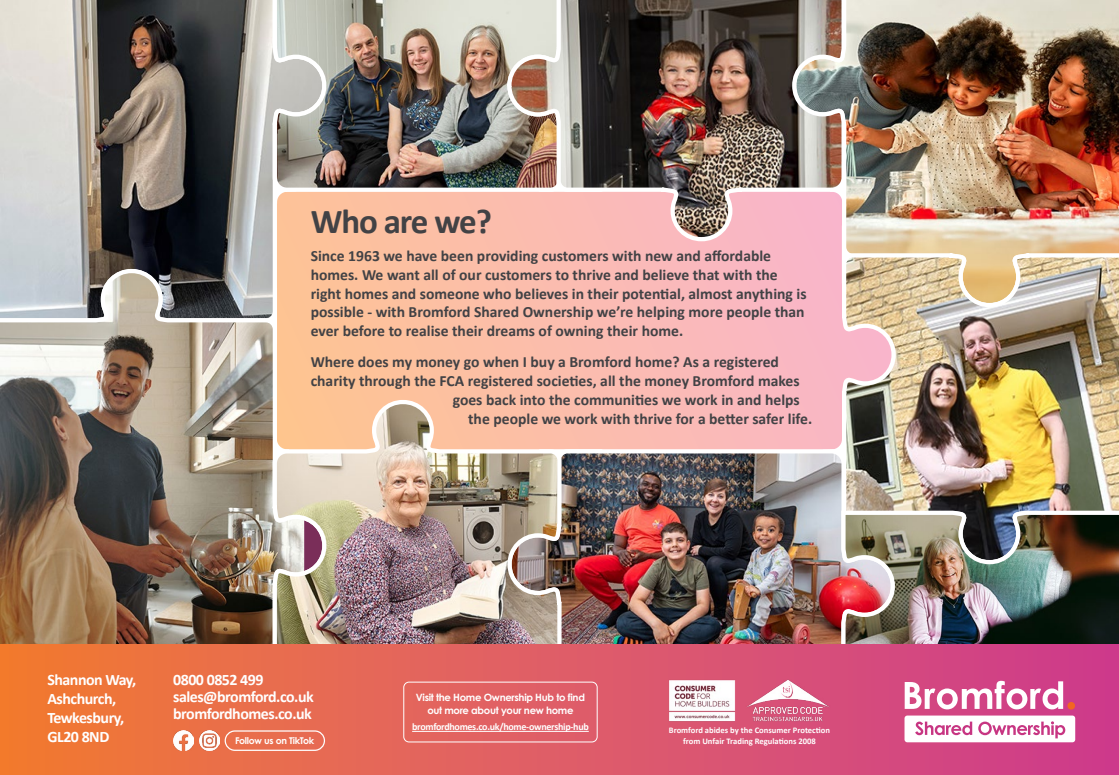
<style>
.page{position:relative;width:1119px;height:775px;background:#fff}
.page>*{position:absolute;margin:0;border:0;box-sizing:border-box;transform-origin:0 0}
.LHS_Title{font:700 35px "Calibri";letter-spacing:-.03em;color:#424245}
.Back_Page_P{font:700 15.94px "Calibri";letter-spacing:-.03em;color:#fff}
.Bold_Text{font:700 15.62px/18.8px "Calibri";color:#424245}
.Back_Page_P-2{font:700 10.06px/12.9px "Century Gothic Pro";letter-spacing:-.03em;color:#fff;text-align:center}
.Back_Page_P-3{font:700 10.06px "Calibri";letter-spacing:-.03em;color:#fff}
.Back_Page_P-4{font:700 9.38px "Century Gothic Pro";letter-spacing:-.03em;color:#fff}
.Dislaimer{font:700 8.62px/11.6px "Calibri";color:#fff;text-align:center}
</style>
<div class="page">
<svg style="left:329px;top:194px;width:509px;height:253px;background:#fbbcaf"></svg>
<svg style="left:826px;top:435px;width:12px;height:12px"></svg>
<div style="left:790px;top:243px;width:48px;height:66px;background:#f9b6c8"></div>
<svg style="left:0;top:0;width:329px;height:267px;background:#8b857f"></svg>
<img style="left:0;top:267px;width:329px;height:377px">
<img style="left:564px;top:447px;width:274px;height:197px">
<img style="left:838px;top:0;width:281px;height:644px">
<img style="left:270px;top:402px;width:294px;height:242px">
<img style="left:270px;top:0;width:235px;height:194px">
<img style="left:505px;top:0;width:343px;height:243px">
<div style="left:0;top:644px;width:1119px;height:131px;background:linear-gradient(to right,#f27c36,#cd3d93)"></div>
<img style="left:173px;top:731px;width:20px;height:20px">
<img style="left:199px;top:731px;width:20px;height:20px">
<div style="left:225px;top:731px;width:99px;height:19px;background:#e86d4e;border-radius:10px"></div>
<div style="left:225px;top:730px;width:100px;height:21px;border:1px solid #fff;border-radius:10px"></div>
<div style="left:404px;top:682px;width:193px;height:60px;background:#e16164"></div>
<hr style="left:412px;top:731px;width:177px;height:1px;background:#fff">
<div style="left:403px;top:682px;width:194px;height:60px;border:1px solid #fff;border-radius:5px"></div>
<img style="left:668px;top:680px;width:67px;height:41px">
<img style="left:745px;top:680px;width:86px;height:41px">
<svg style="left:904px;top:681px;width:159px;height:28px"></svg>
<div style="left:1067px;top:702px;width:8px;height:8px;background:#f26522;border-radius:50%"></div>
<div style="left:904px;top:716px;width:171px;height:26px;background:#fff;border-radius:3px"></div>
<svg style="left:915px;top:722px;width:57px;height:13px"></svg>
<svg style="left:978px;top:721px;width:87px;height:17px"></svg>
<h1 class="LHS_Title" style="left:311px;top:197px;width:183px">Who are we?</h1>
<p class="Bold_Text" style="left:311px;top:246px;width:497px">Since 1963 we have been providing customers with new and affordable homes. We want all of our customers to thrive and believe that with the right homes and someone who believes in their potential, almost anything is possible - with Bromford Shared Ownership we’re helping more people than ever before to realise their dreams of owning their home.</p>
<p class="Bold_Text" style="left:311px;top:352px;width:470px">Where does my money go when I buy a Bromford home? As a registered</p>
<p class="Bold_Text" style="left:311px;top:371px;width:490px">charity through the FCA registered societies, all the money Bromford makes</p>
<p class="Bold_Text" style="left:453px;top:390px;width:348px">goes back into the communities we work in and helps</p>
<p class="Bold_Text" style="left:468px;top:409px;width:346px">the people we work with thrive for a better safer life.</p>
<p class="Back_Page_P" style="left:47px;top:669px;width:90px">Shannon Way,</p>
<p class="Back_Page_P" style="left:47px;top:688px;width:70px">Ashchurch,</p>
<p class="Back_Page_P" style="left:47px;top:707px;width:78px">Tewkesbury,</p>
<p class="Back_Page_P" style="left:47px;top:726px;width:63px">GL20 8ND</p>
<p class="Back_Page_P" style="left:173px;top:669px;width:92px">0800 0852 499</p>
<p class="Back_Page_P" style="left:173px;top:685px;width:142px">sales@bromford.co.uk</p>
<p class="Back_Page_P" style="left:173px;top:702px;width:140px">bromfordhomes.co.uk</p>
<p class="Back_Page_P-4" style="left:235px;top:735px;width:81px">Follow us on TikTok</p>
<p class="Back_Page_P-2" style="left:416px;top:691px;width:171px">Visit the Home Ownership Hub to find out more about your new home</p>
<p class="Back_Page_P-3" style="left:412px;top:720px;width:178px">bromfordhomes.co.uk/home-ownership-hub</p>
<p class="Dislaimer" style="left:669px;top:724px;width:163px">Bromford abides by the Consumer Protection from Unfair Trading Regulations 2008</p>
</div>
